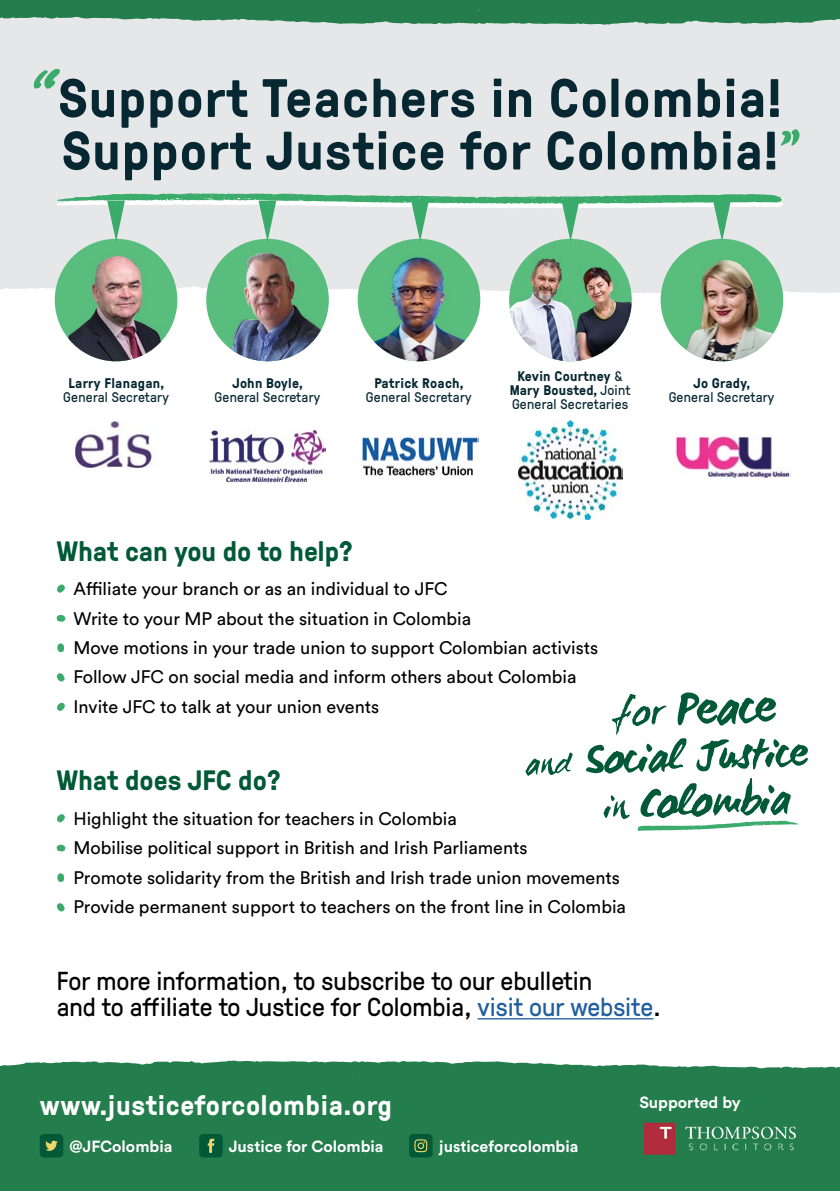
<style>
.page{position:relative;width:840px;height:1191px;background:#fff}
.page>*{position:absolute;margin:0;border:0;box-sizing:border-box;transform-origin:0 0}
.t1{font:700 54px "GT Pressura";letter-spacing:.02em;color:#072832}
.t2{font:700 28px "GT Pressura";color:#015937}
.t3{font:700 28px "GT Pressura";letter-spacing:.025em;color:#fff}
.t4{font:26px/26px "GT Pressura";color:#000}
.t5{font:18px/29.4px "Circular Std";color:#000}
.t6{font:700 16px "Circular Std";color:#fff}
.t7{font:700 14px/14px "GT Pressura";letter-spacing:.02em;color:#072832;text-align:center}
.t8{font:14px "GT Pressura";letter-spacing:.02em;color:#072832}
.s1{font-weight:400}
.s2{color:#215e9e}
</style>
<div class="page">
<svg style="left:0;top:282px;width:839px;height:21px"></svg>
<div style="left:0;top:0;width:839px;height:282px;background:#e6e7e8"></div>
<svg style="left:0;top:10px;width:839px;height:15px"></svg>
<div style="left:0;top:0;width:839px;height:10px;background:#237d4c"></div>
<svg style="left:0;top:1060px;width:839px;height:15px;fill:#237d4c"></svg>
<div style="left:0;top:1075px;width:839px;height:116px;background:#237d4c"></div>
<svg style="left:57px;top:584px;width:8px;height:9px"></svg>
<svg style="left:57px;top:814px;width:8px;height:8px"></svg>
<svg style="left:57px;top:702px;width:8px;height:9px"></svg>
<svg style="left:57px;top:615px;width:8px;height:7px"></svg>
<svg style="left:57px;top:844px;width:8px;height:7px"></svg>
<svg style="left:57px;top:643px;width:7px;height:9px"></svg>
<svg style="left:57px;top:873px;width:7px;height:9px"></svg>
<svg style="left:56px;top:673px;width:9px;height:9px"></svg>
<svg style="left:56px;top:903px;width:9px;height:8px"></svg>
<div style="left:409px;top:1134px;width:23px;height:23px;background:#015937;border-radius:4px"></div>
<svg style="left:414px;top:1139px;width:13px;height:13px"></svg>
<div style="left:199px;top:1134px;width:23px;height:23px;background:#015937;border-radius:4px"></div>
<svg style="left:207px;top:1138px;width:7px;height:14px"></svg>
<div style="left:40px;top:1134px;width:23px;height:23px;background:#015937;border-radius:4px"></div>
<svg style="left:45px;top:1140px;width:13px;height:10px"></svg>
<img style="left:75px;top:421px;width:78px;height:46px">
<img style="left:209px;top:430px;width:117px;height:52px">
<img style="left:361px;top:436px;width:117px;height:40px">
<img style="left:518px;top:421px;width:104px;height:98px">
<img style="left:674px;top:434px;width:115px;height:44px">
<div style="left:55px;top:239px;width:122px;height:122px;background:#59bd7d;border-radius:50%"></div>
<img style="left:68px;top:246px;width:96px;height:115px">
<img style="left:206px;top:239px;width:122px;height:122px;border-radius:61px">
<div style="left:357px;top:239px;width:123px;height:122px;background:#59bd7d;border-radius:50%"></div>
<img style="left:357px;top:253px;width:123px;height:108px">
<div style="left:509px;top:239px;width:122px;height:122px;background:#59bd7d;border-radius:50%"></div>
<img style="left:509px;top:248px;width:122px;height:113px">
<div style="left:660px;top:239px;width:122px;height:122px;background:#59bd7d;border-radius:50%"></div>
<img style="left:679px;top:255px;width:103px;height:106px">
<svg style="left:57px;top:193px;width:726px;height:49px"></svg>
<hr style="left:477px;top:1018px;width:176px;height:1px;background:#215e9e">
<svg style="left:34px;top:69px;width:26px;height:20px"></svg>
<svg style="left:780px;top:129px;width:19px;height:17px"></svg>
<img style="left:643px;top:1122px;width:153px;height:33px">
<svg style="left:525px;top:692px;width:282px;height:139px"></svg>
<h1 class="t1" style="left:58px;top:59px;width:724px">Support Teachers in Colombia!</h1>
<h1 class="t1" style="left:62px;top:111px;width:717px">Support Justice for Colombia!</h1>
<p class="t7" style="left:68px;top:375px;width:97px">Larry Flanagan,</p>
<p class="t8" style="left:63px;top:387px;width:107px">General Secretary</p>
<p class="t7" style="left:232px;top:375px;width:72px">John Boyle,</p>
<p class="t8" style="left:214px;top:387px;width:107px">General Secretary</p>
<p class="t7" style="left:374px;top:375px;width:91px">Patrick Roach,</p>
<p class="t8" style="left:366px;top:387px;width:107px">General Secretary</p>
<p class="t7" style="left:509px;top:368px;width:122px">Kevin Courtney <span class="s1">&amp;<br></span>Mary Bousted, <span class="s1">Joint<br>General Secretaries</span></p>
<p class="t7" style="left:693px;top:375px;width:58px">Jo Grady,</p>
<p class="t8" style="left:668px;top:387px;width:107px">General Secretary</p>
<h2 class="t2" style="left:57px;top:530px;width:297px">What can you do to help?</h2>
<p class="t5" style="left:73px;top:574px;width:526px">Affiliate your branch or as an individual to JFC<br>Write to your MP about the situation in Colombia<br>Move motions in your trade union to support Colombian activists Follow JFC on social media and inform others about Colombia Invite JFC to talk at your union events</p>
<h2 class="t2" style="left:57px;top:760px;width:225px">What does JFC do?</h2>
<p class="t5" style="left:73px;top:804px;width:553px">Highlight the situation for teachers in Colombia<br>Mobilise political support in British and Irish Parliaments<br>Promote solidarity from the British and Irish trade union movements Provide permanent support to teachers on the front line in Colombia</p>
<h3 class="t4" style="left:57px;top:966px;width:605px">For more information, to subscribe to our ebulletin<br>and to affiliate to Justice for Colombia, <span class="s2">visit our website</span>.</h3>
<h2 class="t3" style="left:40px;top:1084px;width:353px">www.justiceforcolombia.org</h2>
<p class="t6" style="left:69px;top:1136px;width:104px">@JFColombia</p>
<p class="t6" style="left:229px;top:1136px;width:156px">Justice for Colombia</p>
<p class="t6" style="left:439px;top:1136px;width:141px">justiceforcolombia</p>
<p class="t6" style="left:639px;top:1091px;width:103px">Supported by</p>
</div>
